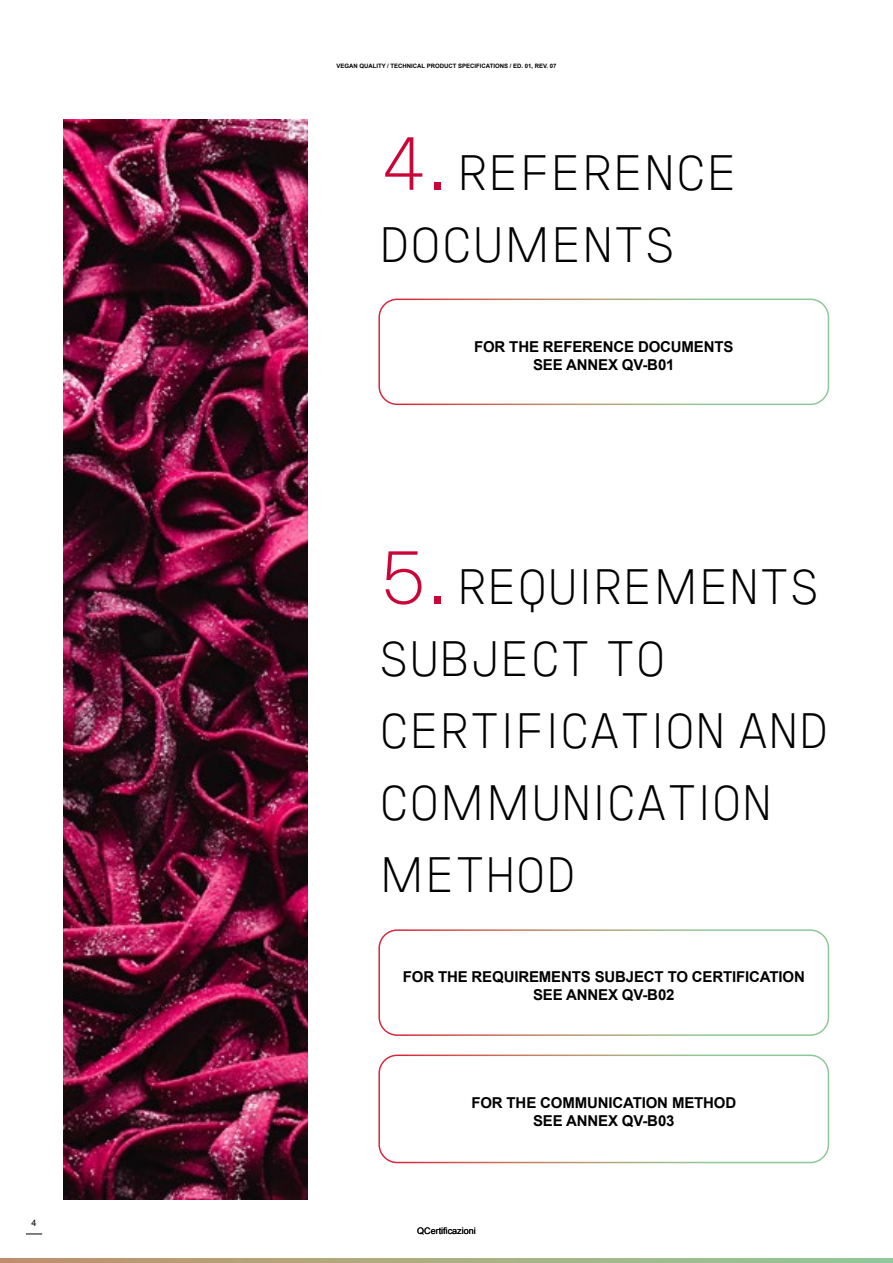
<style>
.page{position:relative;width:893px;height:1263px;background:#fff}
.page>*{position:absolute;margin:0;border:0;box-sizing:border-box;transform-origin:0 0}
.t1{font:100 condensed 49.5px/72px "Bureau Veritas";letter-spacing:-.02em;color:#000}
.t2{font:700 15px/18px "Arial";letter-spacing:-.01em;color:#000;text-align:center}
.t3{font:9px "Arial";color:#000}
.t4{font:700 6px "Arial";color:#000}
.s1{font-size:75px;color:#ca0538}
</style>
<div class="page">
<img style="left:64px;top:120px;width:243px;height:1079px">
<div style="left:378px;top:929px;width:451px;height:107px;border:2px solid #fff;border-radius:18px"></div>
<div style="left:378px;top:299px;width:451px;height:106px;border:2px solid #fff;border-radius:18px"></div>
<div style="left:378px;top:1054px;width:451px;height:109px;border:2px solid #fff;border-radius:18px"></div>
<svg style="left:0;top:1258px;width:893px;height:5px;background:#aaad82"></svg>
<svg style="left:26px;top:1233px;width:16px;height:1px"></svg>
<p class="t3" style="left:32px;top:1217px;width:7px">4</p>
<p class="t4" style="left:336px;top:62px;width:222px">VEGAN QUALITY / TECHNICAL PRODUCT SPECIFICATIONS / ED. 01, REV. 07</p>
<h1 class="t1" style="left:378px;top:136px;width:361px"><span class="s1">4.</span>REFERENCE<br>DOCUMENTS</h1>
<p class="t2" style="left:474px;top:338px;width:261px">FOR THE REFERENCE DOCUMENTS<br>SEE ANNEX QV-B01</p>
<h1 class="t1" style="left:378px;top:550px;width:452px"><span class="s1">5.</span>REQUIREMENTS<br>SUBJECT TO<br>CERTIFICATION AND<br>COMMUNICATION<br>METHOD</h1>
<p class="t2" style="left:403px;top:968px;width:404px">FOR THE REQUIREMENTS SUBJECT TO CERTIFICATION<br>SEE ANNEX QV-B02</p>
<p class="t2" style="left:471px;top:1094px;width:266px">FOR THE COMMUNICATION METHOD<br>SEE ANNEX QV-B03</p>
<p class="t3" style="left:417px;top:1224px;width:60px">QCertificazioni</p>
</div>
